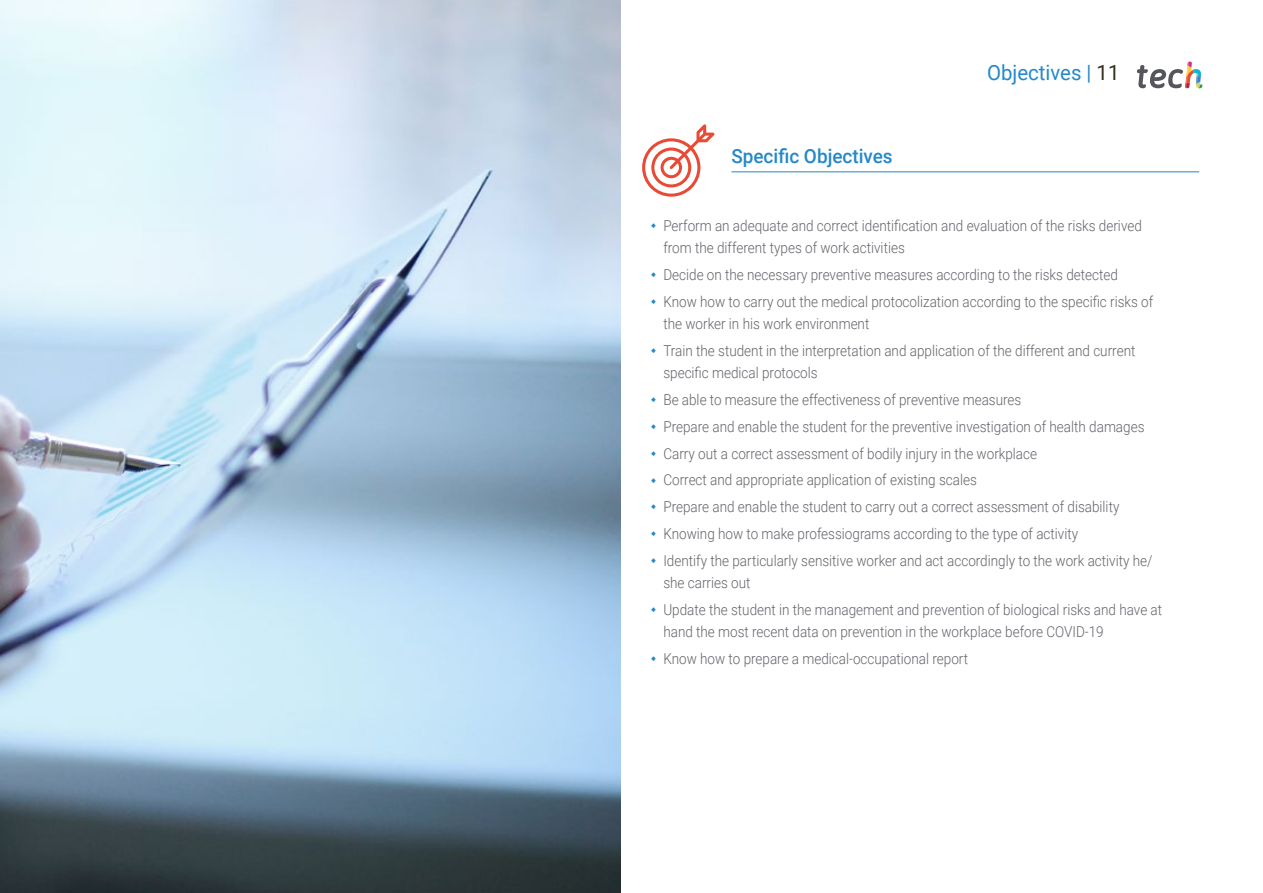
<style>
.page{position:relative;width:1263px;height:893px;background:#fff}
.page>*{position:absolute;margin:0;border:0;box-sizing:border-box;transform-origin:0 0}
.t1{font:21px "Roboto";color:#2488c9}
.t2{font:500 19.5px "Roboto";color:#2488c9}
.t3{font:300 15px/26.7px "Roboto";color:#61646a;scale:.9 1}
.s1{color:#312e20}
</style>
<div class="page">
<hr style="left:731px;top:171px;width:468px;height:1px;background:#2488c9">
<svg style="left:642px;top:124px;width:72px;height:73px"></svg>
<img style="left:0;top:0;width:621px;height:893px">
<svg style="left:1137px;top:62px;width:65px;height:27px"></svg>
<h2 class="t2" style="left:731px;top:143px;width:163px">Specific Objectives</h2>
<h1 class="t1" style="left:987px;top:57px;width:134px">Objectives | <span class="s1">11</span></h1>
<p class="t3" style="left:663px;top:213px;width:533px;line-height:22.5px">Perform an adequate and correct identification and evaluation of the risks derived from the different types of work activities</p>
<p class="t3" style="left:663px;top:261px;width:546px">Decide on the necessary preventive measures according to the risks detected<br>Know how to carry out the medical protocolization according to the specific risks of</p>
<p class="t3" style="left:663px;top:310px;width:526px">the worker in his work environment<br>Train the student in the interpretation and application of the different and current</p>
<p class="t3" style="left:663px;top:359px;width:545px">specific medical protocols<br>Be able to measure the effectiveness of preventive measures<br>Prepare and enable the student for the preventive investigation of health damages Carry out a correct assessment of bodily injury in the workplace<br>Correct and appropriate application of existing scales<br>Prepare and enable the student to carry out a correct assessment of disability Knowing how to make professiograms according to the type of activity<br>Identify the particularly sensitive worker and act accordingly to the work activity he/</p>
<p class="t3" style="left:663px;top:569px;width:556px">she carries out<br>Update the student in the management and prevention of biological risks and have at</p>
<p class="t3" style="left:663px;top:618px;width:491px">hand the most recent data on prevention in the workplace before COVID-19<br>Know how to prepare a medical-occupational report</p>
</div>
